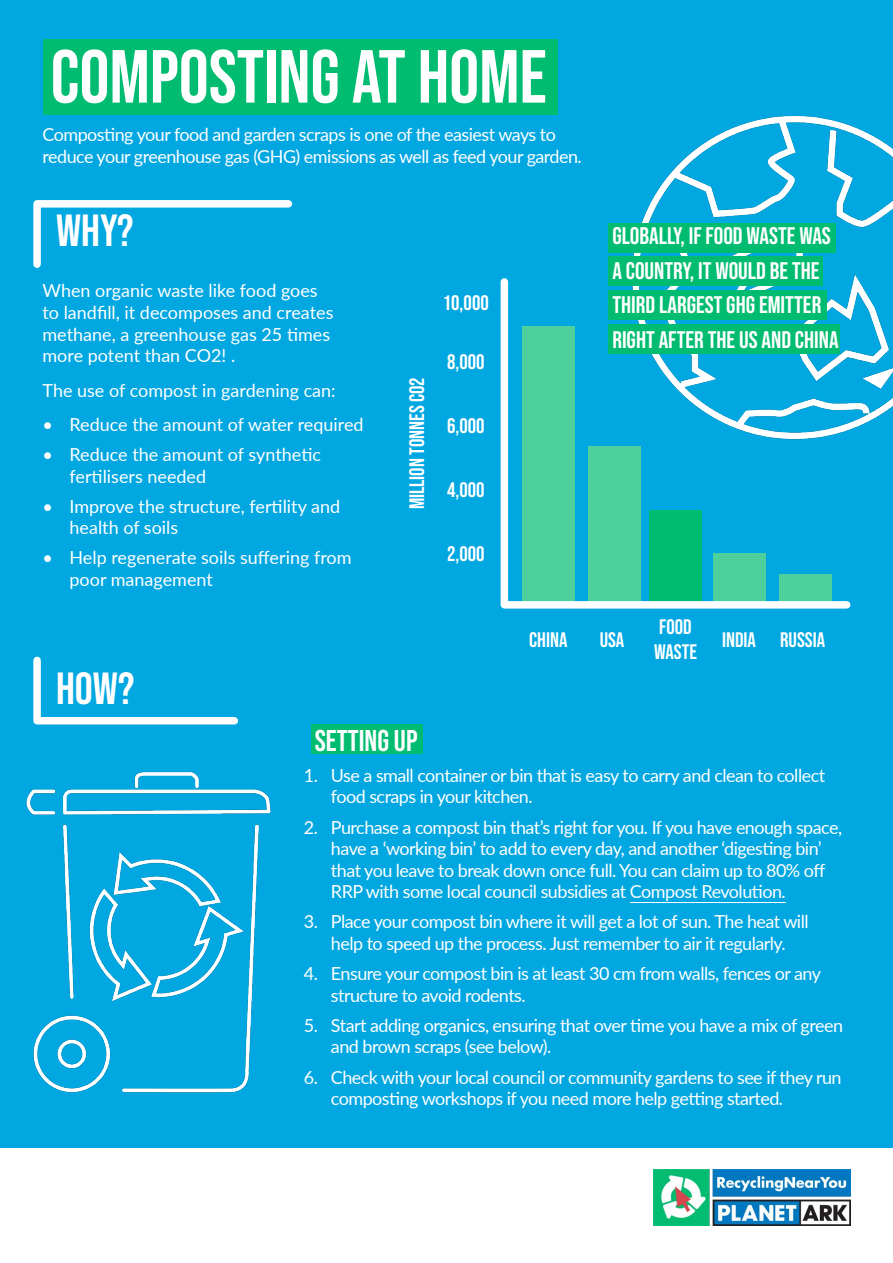
<style>
.page{position:relative;width:893px;height:1263px;background:#fff}
.page>*{position:absolute;margin:0;border:0;box-sizing:border-box;transform-origin:0 0}
.t1{font:75px "Bebas Neue";color:#fff}
.t2{font:45px "Bebas Neue";color:#fff}
.t3{font:30px "Bebas Neue";color:#fff}
.t4{font:24px/34.5px "Bebas Neue";color:#fff}
.t5{font:21px/25.2px "Bebas Neue";color:#fff}
.t6{font:18px/21.6px "Lato";letter-spacing:-.03em;color:#fff}
.t7{font:18px/21.6px "Lato";color:#fff}
</style>
<div class="page">
<div style="left:0;top:0;width:893px;height:1147px;background:#00a7e1"></div>
<img style="left:653px;top:1169px;width:197px;height:56px">
<img style="left:608px;top:115px;width:285px;height:313px">
<img style="left:26px;top:772px;width:245px;height:321px">
<svg style="left:33px;top:656px;width:206px;height:69px"></svg>
<svg style="left:33px;top:200px;width:260px;height:68px"></svg>
<div style="left:43px;top:39px;width:515px;height:75px;background:#00bc70"></div>
<div style="left:311px;top:724px;width:112px;height:30px;background:#00bc70"></div>
<div style="left:608px;top:256px;width:215px;height:30px;background:#00bc70"></div>
<div style="left:608px;top:223px;width:228px;height:29px;background:#00bc70"></div>
<hr style="left:630px;top:902px;width:156px;height:1px;background:#fff">
<svg style="left:500px;top:274px;width:354px;height:335px"></svg>
<div style="left:523px;top:326px;width:52px;height:275px;background:#4dd09b"></div>
<div style="left:588px;top:446px;width:53px;height:155px;background:#4dd09b"></div>
<div style="left:649px;top:510px;width:53px;height:91px;background:#00bc70"></div>
<div style="left:713px;top:553px;width:52px;height:48px;background:#4dd09b"></div>
<div style="left:779px;top:574px;width:52px;height:27px;background:#4dd09b"></div>
<h1 class="t1" style="left:51px;top:34px;width:498px">COMPOSTING AT HOME</h1>
<p class="t6" style="left:43px;top:123px;width:541px">Composting your food and garden scraps is one of the easiest ways to reduce your greenhouse gas (GHG) emissions as well as feed your garden.</p>
<h2 class="t2" style="left:56px;top:205px;width:79px">WHY?</h2>
<p class="t7" style="left:43px;top:279px;width:292px">When organic waste like food goes to landfill, it decomposes and creates methane, a greenhouse gas 25 times more potent than CO2! .</p>
<p class="t7" style="left:43px;top:378px;width:295px">The use of compost in gardening can:</p>
<p class="t7" style="left:43px;top:413px;width:323px">• Reduce the amount of water required</p>
<p class="t7" style="left:70px;top:443px;width:253px;text-indent:-27px">• Reduce the amount of synthetic fertilisers needed</p>
<p class="t7" style="left:70px;top:495px;width:272px;text-indent:-27px">• Improve the structure, fertility and health of soils</p>
<p class="t7" style="left:70px;top:546px;width:283px;text-indent:-27px">• Help regenerate soils suffering from poor management</p>
<p class="t5" style="left:404px;top:509px;width:134px;rotate:-90deg">MILLION TONNES CO2</p>
<p class="t5" style="left:443px;top:290px;width:47px">10,000</p>
<p class="t5" style="left:447px;top:349px;width:39px">8,000</p>
<p class="t5" style="left:447px;top:413px;width:39px">6,000</p>
<p class="t5" style="left:447px;top:477px;width:39px">4,000</p>
<p class="t5" style="left:447px;top:541px;width:39px">2,000</p>
<h2 class="t2" style="left:56px;top:663px;width:80px">HOW?</h2>
<h3 class="t3" style="left:315px;top:723px;width:104px">SETTING UP</h3>
<p class="t5" style="left:529px;top:626px;width:40px">CHINA</p>
<h3 class="t4" style="left:612px;top:218px;width:228px">GLOBALLY, IF FOOD WASTE WAS<br>A COUNTRY, IT WOULD BE THE<br>THIRD LARGEST GHG EMITTER<br>RIGHT AFTER THE US AND CHINA</h3>
<p class="t5" style="left:600px;top:626px;width:26px">USA</p>
<p class="t5" style="left:654px;top:614px;width:44px">FOOD<br>WASTE</p>
<p class="t5" style="left:722px;top:626px;width:105px">INDIA RUSSIA</p>
<p class="t6" style="left:331px;top:764px;width:496px;text-indent:-27px">1. Use a small container or bin that is easy to carry and clean to collect food scraps in your kitchen.</p>
<p class="t6" style="left:331px;top:815px;width:513px;text-indent:-27px">2. Purchase a compost bin that’s right for you. If you have enough space, have a ‘working bin’ to add to every day, and another ‘digesting bin’ that you leave to break down once full. You can claim up to 80% off RRP with some local council subsidies at Compost Revolution.</p>
<p class="t6" style="left:304px;top:910px;width:506px;text-align:center">3. Place your compost bin where it will get a lot of sun. The heat will help to speed up the process. Just remember to air it regularly.</p>
<p class="t6" style="left:331px;top:962px;width:492px;text-indent:-27px">4. Ensure your compost bin is at least 30 cm from walls, fences or any structure to avoid rodents.</p>
<p class="t6" style="left:331px;top:1014px;width:514px;text-indent:-27px">5. Start adding organics, ensuring that over time you have a mix of green and brown scraps (see below).</p>
<p class="t6" style="left:331px;top:1065px;width:512px;text-indent:-27px">6. Check with your local council or community gardens to see if they run composting workshops if you need more help getting started.</p>
</div>
